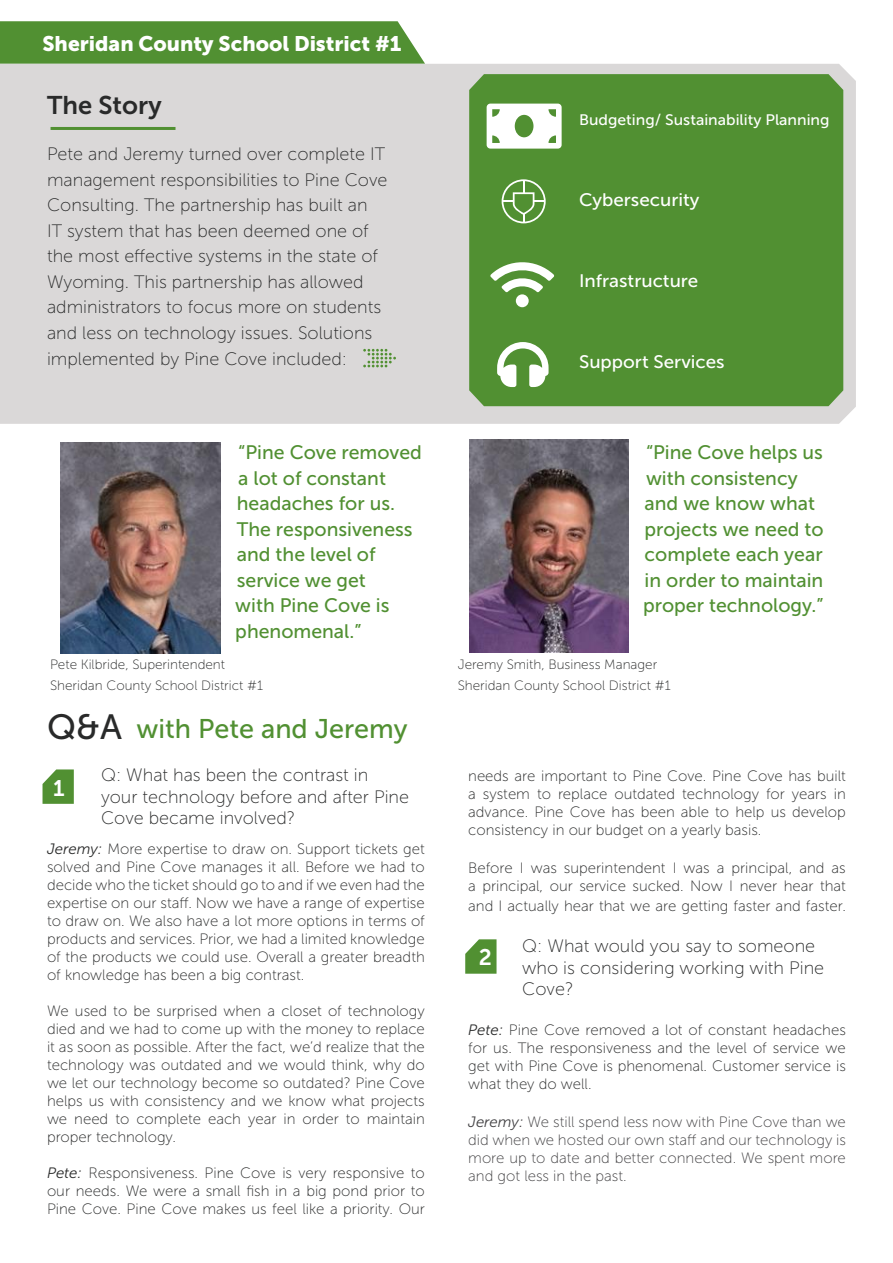
<style>
.page{position:relative;width:893px;height:1263px;background:#fff}
.page>*{position:absolute;margin:0;border:0;box-sizing:border-box;transform-origin:0 0}
.t1{font:27px "Museo Sans 500";color:#519032}
.t2{font:25.5px "Museo Sans 700";color:#292a2a}
.t3{font:22.5px "Museo Sans 700";color:#fff}
.t4{font:21px "Museo Sans 900";color:#fff}
.t5{font:19.5px/25.5px "Museo Sans 500";color:#519032}
.t6{font:18px/25.5px "Museo Sans 100";color:#292a2a}
.t7{font:18px "Museo Sans 500";color:#fff;scale:1.04 1}
.t8{font:15.15px "Museo Sans 500";color:#fff;scale:1.04 1}
.t9{font:15px/18px "Museo Sans 100";color:#292a2a;text-align:justify}
.t10{font:15px/18px "Museo Sans 100";color:#414042;text-align:justify}
.t11{font:13.5px/21px "Museo Sans 100";color:#292a2a}
.s1{font-size:35.1px;color:#292a2a}
.s2{font-family:"Museo Sans 300";font-style:italic}
</style>
<div class="page">
<svg style="left:0;top:21px;width:425px;height:43px;background:#58943b"></svg>
<div style="left:0;top:64px;width:856px;height:360px;background:#dad8d8"></div>
<div style="left:469px;top:74px;width:374px;height:332px;background:#519032"></div>
<hr style="left:51px;top:127px;width:124px;height:3px;background:#519032">
<svg style="left:43px;top:769px;width:31px;height:35px"></svg>
<svg style="left:465px;top:939px;width:31px;height:35px"></svg>
<svg style="left:363px;top:349px;width:33px;height:18px"></svg>
<svg style="left:502px;top:179px;width:44px;height:44px;background:#77a85f"></svg>
<svg style="left:487px;top:104px;width:75px;height:45px"></svg>
<svg style="left:490px;top:258px;width:64px;height:49px"></svg>
<svg style="left:497px;top:342px;width:52px;height:45px"></svg>
<img style="left:61px;top:442px;width:159px;height:212px">
<img style="left:469px;top:440px;width:160px;height:212px">
<h3 class="t4" style="left:42px;top:32px;width:360px">Sheridan County School District #1</h3>
<h2 class="t2" style="left:47px;top:91px;width:116px">The Story</h2>
<p class="t6" style="left:47px;top:142px;width:342px">Pete and Jeremy turned over complete IT management responsibilities to Pine Cove Consulting. The partnership has built an<br>IT system that has been deemed one of the most effective systems in the state of Wyoming. This partnership has allowed administrators to focus more on students and less on technology issues. Solutions implemented by Pine Cove included:</p>
<p class="t8" style="left:579px;top:111px;width:242px">Budgeting/ Sustainability Planning</p>
<p class="t7" style="left:579px;top:190px;width:117px">Cybersecurity</p>
<p class="t7" style="left:579px;top:271px;width:116px">Infrastructure</p>
<p class="t7" style="left:579px;top:352px;width:141px">Support Services</p>
<h3 class="t5" style="left:235px;top:440px;width:188px">“Pine Cove removed a lot of constant headaches for us.<br>The responsiveness and the level of service we get<br>with Pine Cove is phenomenal.”</h3>
<h3 class="t5" style="left:643px;top:440px;width:182px">“Pine Cove helps us with consistency and we know what projects we need to complete each year in order to maintain proper technology.”</h3>
<p class="t11" style="left:50px;top:654px;width:215px">Pete Kilbride, Superintendent<br>Sheridan County School District #1</p>
<p class="t11" style="left:458px;top:654px;width:215px">Jeremy Smith, Business Manager<br>Sheridan County School District #1</p>
<h1 class="t1" style="left:47px;top:714px;width:362px"><span class="s1">Q&amp;A</span> with Pete and Jeremy</h1>
<p class="t6" style="left:101px;top:764px;width:310px;line-height:21.6px">Q: What has been the contrast in your technology before and after Pine<br>Cove became involved?</p>
<p class="t9" style="left:47px;top:840px;width:379px"><span class="s2">Jeremy:</span> More expertise to draw on. Support tickets get solved and Pine Cove manages it all. Before we had to decide who the ticket should go to and if we even had the expertise on our staff. Now we have a range of expertise to draw on. We also have a lot more options in terms of products and services. Prior, we had a limited knowledge of the products we could use. Overall a greater breadth of knowledge has been a big contrast.</p>
<p class="t9" style="left:47px;top:1002px;width:379px">We used to be surprised when a closet of technology died and we had to come up with the money to replace it as soon as possible. After the fact, we’d realize that the technology was outdated and we would think, why do we let our technology become so outdated? Pine Cove helps us with consistency and we know what projects we need to complete each year in order to maintain proper technology.</p>
<p class="t9" style="left:47px;top:1164px;width:379px"><span class="s2">Pete:</span> Responsiveness. Pine Cove is very responsive to our needs. We were a small fish in a big pond prior to Pine Cove. Pine Cove makes us feel like a priority. Our</p>
<h3 class="t3" style="left:53px;top:775px;width:13px">1</h3>
<p class="t9" style="left:468px;top:767px;width:379px">needs are important to Pine Cove. Pine Cove has built a system to replace outdated technology for years in advance. Pine Cove has been able to help us develop consistency in our budget on a yearly basis.</p>
<p class="t9" style="left:468px;top:859px;width:379px">Before I was superintendent I was a principal, and as a principal, our service sucked. Now I never hear that</p>
<p class="t9" style="left:468px;top:896px;width:379px">and I actually hear that we are getting faster and faster.</p>
<p class="t6" style="left:522px;top:935px;width:303px;line-height:21.6px">Q: What would you say to someone who is considering working with Pine<br>Cove?</p>
<p class="t9" style="left:468px;top:1021px;width:379px"><span class="s2">Pete:</span> Pine Cove removed a lot of constant headaches for us. The responsiveness and the level of service we get with Pine Cove is phenomenal. Customer service is what they do well.</p>
<p class="t10" style="left:468px;top:1112px;width:379px"><span class="s2">Jeremy:</span> We still spend less now with Pine Cove than we did when we hosted our own staff and our technology is more up to date and better connected. We spent more and got less in the past.</p>
<h3 class="t3" style="left:479px;top:945px;width:15px">2</h3>
</div>
